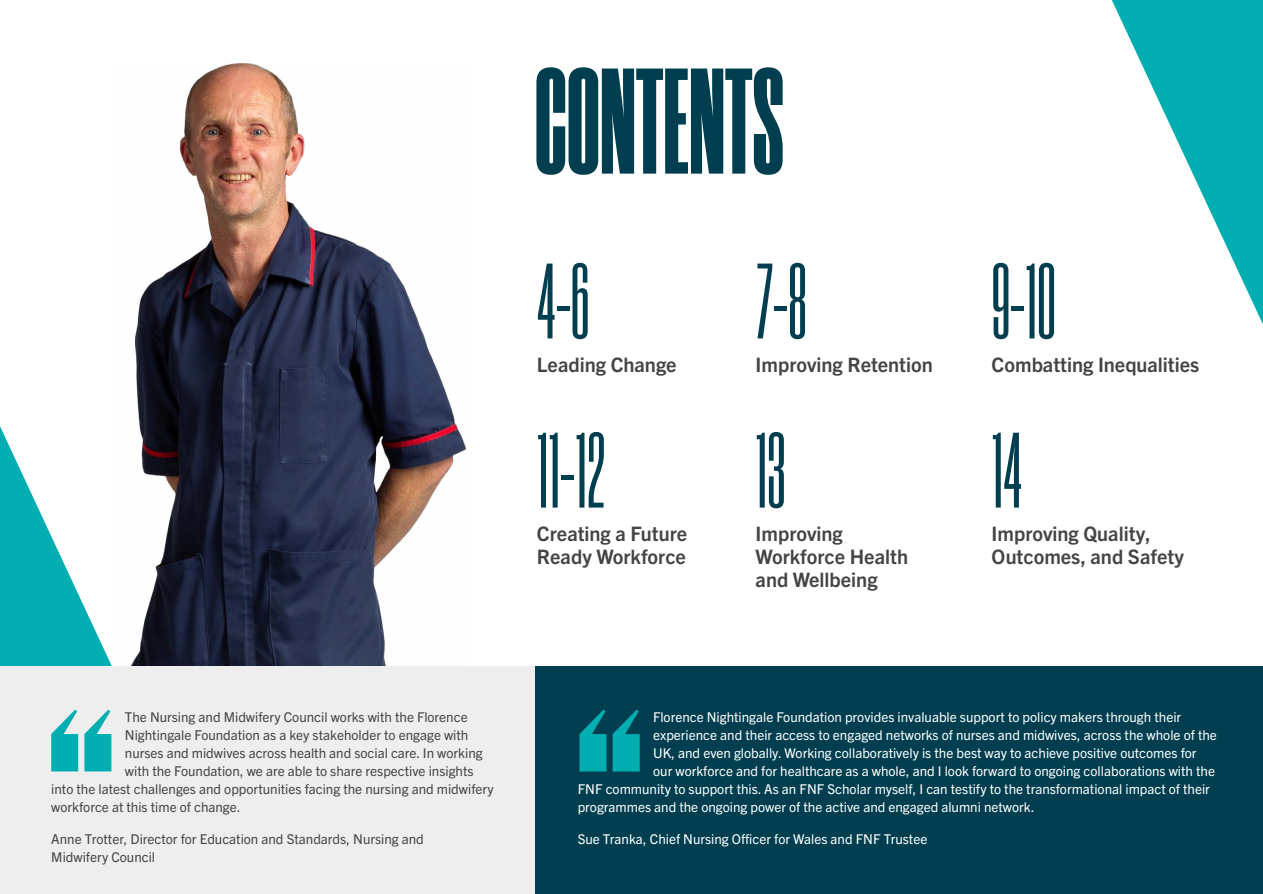
<style>
.page{position:relative;width:1263px;height:894px;background:#fff}
.page>*{position:absolute;margin:0;border:0;box-sizing:border-box;transform-origin:0 0}
.t1{font:800 150px "Rama Gothic C";color:#013e4f}
.t2{font:600 106.8px "Rama Gothic C";color:#013e4f}
.t3{font:700 19.95px/22.8px "Trade Gothic Next";color:#444}
.t4{font:13.5px "Trade Gothic Next";color:#fff}
.t5{font:13.5px/18px "Trade Gothic Next";color:#444}
</style>
<div class="page">
<img style="left:135px;top:63px;width:331px;height:603px">
<svg style="left:1111px;top:0;width:152px;height:324px"></svg>
<svg style="left:0;top:426px;width:218px;height:240px"></svg>
<div style="left:534px;top:666px;width:728px;height:227px;background:#013e4f"></div>
<svg style="left:579px;top:710px;width:60px;height:61px"></svg>
<div style="left:0;top:666px;width:534px;height:227px;background:#eee"></div>
<svg style="left:51px;top:709px;width:60px;height:62px"></svg>
<h1 class="t1" style="left:535px;top:53px;width:251px">CONTENTS</h1>
<h2 class="t2" style="left:537px;top:254px;width:54px">4-6</h2>
<h3 class="t3" style="left:537px;top:352px;width:141px">Leading Change</h3>
<h2 class="t2" style="left:537px;top:423px;width:70px">11-12</h2>
<h3 class="t3" style="left:537px;top:521px;width:152px">Creating a Future<br>Ready Workforce</h3>
<h2 class="t2" style="left:755px;top:254px;width:52px">7-8</h2>
<h3 class="t3" style="left:755px;top:352px;width:179px">Improving Retention</h3>
<h2 class="t2" style="left:755px;top:423px;width:31px">13</h2>
<h3 class="t3" style="left:755px;top:521px;width:154px">Improving<br>Workforce Health and Wellbeing</h3>
<h2 class="t2" style="left:991px;top:254px;width:66px">9-10</h2>
<h3 class="t3" style="left:991px;top:352px;width:209px">Combatting Inequalities</h3>
<h2 class="t2" style="left:991px;top:423px;width:32px">14</h2>
<h3 class="t3" style="left:991px;top:521px;width:194px">Improving Quality,<br>Outcomes, and Safety</h3>
<p class="t5" style="left:125px;top:707px;width:344px">The Nursing and Midwifery Council works with the Florence</p>
<p class="t5" style="left:125px;top:725px;width:345px">Nightingale Foundation as a key stakeholder to engage with</p>
<p class="t5" style="left:125px;top:743px;width:359px">nurses and midwives across health and social care. In working</p>
<p class="t5" style="left:125px;top:761px;width:350px">with the Foundation, we are able to share respective insights</p>
<p class="t5" style="left:51px;top:779px;width:444px">into the latest challenges and opportunities facing the nursing and midwifery</p>
<p class="t5" style="left:51px;top:797px;width:191px">workforce at this time of change.</p>
<p class="t5" style="left:51px;top:829px;width:374px">Anne Trotter, Director for Education and Standards, Nursing and<br>Midwifery Council</p>
<p class="t4" style="left:653px;top:709px;width:529px">Florence Nightingale Foundation provides invaluable support to policy makers through their</p>
<p class="t4" style="left:653px;top:727px;width:565px">experience and their access to engaged networks of nurses and midwives, across the whole of the</p>
<p class="t4" style="left:653px;top:745px;width:545px">UK, and even globally. Working collaboratively is the best way to achieve positive outcomes for</p>
<p class="t4" style="left:653px;top:763px;width:563px">our workforce and for healthcare as a whole, and I look forward to ongoing collaborations with the</p>
<p class="t4" style="left:577px;top:781px;width:634px">FNF community to support this. As an FNF Scholar myself, I can testify to the transformational impact of their</p>
<p class="t4" style="left:577px;top:799px;width:458px">programmes and the ongoing power of the active and engaged alumni network.</p>
<p class="t4" style="left:577px;top:830px;width:351px">Sue Tranka, Chief Nursing Officer for Wales and FNF Trustee</p>
</div>
